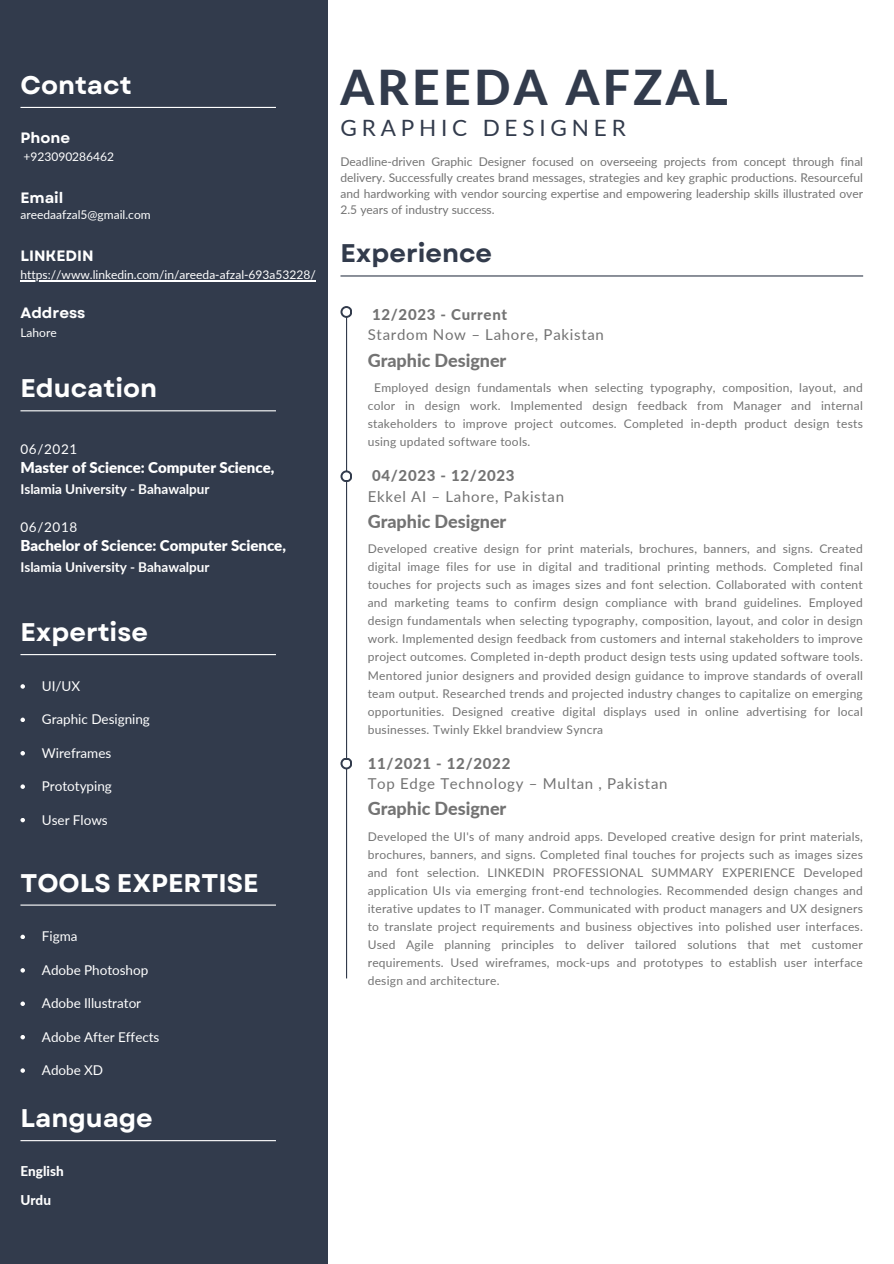
<style>
.page{position:relative;width:894px;height:1264px;background:#fff}
.page>*{position:absolute;margin:0;border:0;box-sizing:border-box;transform-origin:0 0}
.t1{font:800 48px "Lato";letter-spacing:.07em;color:#323b4c}
.t2{font:700 25.5px "Garet";color:#fff}
.t3{font:700 25.5px "Garet";color:#323b4c}
.t4{font:22.5px "Lato";letter-spacing:.215em;color:#323b4c}
.t5{font:800 18px "Lato";letter-spacing:-.005em;color:#737373}
.t6{font:15px "Lato";letter-spacing:.045em;color:#737373}
.t7{font:900 15px "Lato";letter-spacing:-.005em;color:#fff}
.t8{font:800 15px "Lato";letter-spacing:.045em;color:#737373}
.t9{font:700 15px "Garet";color:#fff}
.t10{font:13.5px "Lato";letter-spacing:-.005em;color:#fff}
.t11{font:700 13.5px "Lato";color:#fff}
.t12{font:800 13.5px "Lato";color:#fff}
.t13{font:12px/18px "Lato";letter-spacing:.02em;color:#737373;text-align:justify}
.t14{font:12px "Lato";color:#fff}
</style>
<div class="page">
<div style="left:0;top:0;width:327px;height:1263px;background:#323b4c"></div>
<hr style="left:20px;top:107px;width:256px;height:1px;background:#fff">
<hr style="left:20px;top:410px;width:256px;height:1px;background:#fff">
<hr style="left:340px;top:275px;width:522px;height:1px;background:#323b4c">
<hr style="left:20px;top:280px;width:296px;height:1px;background:#fff">
<hr style="left:346px;top:312px;width:1px;height:666px;background:#323b4c">
<svg style="left:340px;top:306px;width:12px;height:12px"></svg>
<div style="left:342px;top:308px;width:8px;height:8px;background:#fff;border-radius:50%"></div>
<svg style="left:340px;top:470px;width:12px;height:12px"></svg>
<div style="left:342px;top:472px;width:8px;height:8px;background:#fff;border-radius:50%"></div>
<svg style="left:340px;top:757px;width:12px;height:12px"></svg>
<div style="left:342px;top:759px;width:8px;height:8px;background:#fff;border-radius:50%"></div>
<svg style="left:20px;top:684px;width:5px;height:4px"></svg>
<svg style="left:20px;top:934px;width:5px;height:5px"></svg>
<svg style="left:20px;top:717px;width:5px;height:5px"></svg>
<svg style="left:20px;top:968px;width:5px;height:4px"></svg>
<svg style="left:20px;top:751px;width:5px;height:4px"></svg>
<svg style="left:20px;top:1001px;width:5px;height:5px"></svg>
<svg style="left:20px;top:784px;width:5px;height:5px"></svg>
<svg style="left:20px;top:1035px;width:5px;height:4px"></svg>
<svg style="left:20px;top:818px;width:5px;height:4px"></svg>
<svg style="left:20px;top:1068px;width:5px;height:4px"></svg>
<hr style="left:20px;top:654px;width:256px;height:1px;background:#fff">
<hr style="left:20px;top:904px;width:256px;height:1px;background:#fff">
<hr style="left:20px;top:1140px;width:256px;height:1px;background:#fff">
<h3 class="t2" style="left:20px;top:67px;width:113px">Contact</h3>
<p class="t9" style="left:20px;top:127px;width:51px">Phone</p>
<p class="t14" style="left:24px;top:149px;width:92px">+923090286462</p>
<h6 class="t9" style="left:20px;top:187px;width:44px">Email</h6>
<p class="t14" style="left:20px;top:207px;width:132px">areedaafzal5@gmail.com</p>
<p class="t9" style="left:20px;top:245px;width:75px">LINKEDIN</p>
<p class="t14" style="left:20px;top:267px;width:297px">https://www.linkedin.com/in/areeda-afzal-693a53228/</p>
<h3 class="t9" style="left:20px;top:302px;width:67px">Address</h3>
<p class="t14" style="left:20px;top:325px;width:38px">Lahore</p>
<p class="t2" style="left:20px;top:370px;width:138px">Education</p>
<p class="t10" style="left:20px;top:440px;width:58px">06/2021</p>
<h3 class="t7" style="left:20px;top:458px;width:255px">Master of Science: Computer Science,</h3>
<p class="t11" style="left:20px;top:480px;width:190px">Islamia University - Bahawalpur</p>
<h1 class="t10" style="left:20px;top:518px;width:58px">06/2018</h1>
<p class="t7" style="left:20px;top:536px;width:267px">Bachelor of Science: Computer Science,</p>
<p class="t11" style="left:20px;top:558px;width:190px">Islamia University - Bahawalpur</p>
<p class="t2" style="left:20px;top:613px;width:129px">Expertise</p>
<p class="t10" style="left:42px;top:677px;width:40px">UI/UX</p>
<h4 class="t10" style="left:42px;top:711px;width:109px">Graphic Designing</h4>
<p class="t10" style="left:42px;top:744px;width:71px">Wireframes</p>
<h3 class="t10" style="left:42px;top:777px;width:71px">Prototyping</h3>
<p class="t10" style="left:42px;top:811px;width:67px">User Flows</p>
<h5 class="t2" style="left:20px;top:864px;width:239px">TOOLS EXPERTISE</h5>
<h5 class="t10" style="left:42px;top:928px;width:37px">Figma</h5>
<p class="t10" style="left:42px;top:961px;width:108px">Adobe Photoshop</p>
<h5 class="t10" style="left:42px;top:994px;width:101px">Adobe Illustrator</h5>
<p class="t10" style="left:42px;top:1028px;width:119px">Adobe After Effects</p>
<p class="t10" style="left:42px;top:1061px;width:63px">Adobe XD</p>
<p class="t2" style="left:20px;top:1099px;width:134px">Language</p>
<p class="t12" style="left:20px;top:1162px;width:45px">English</p>
<p class="t12" style="left:20px;top:1191px;width:32px">Urdu</p>
<p class="t1" style="left:340px;top:58px;width:389px">AREEDA AFZAL</p>
<p class="t4" style="left:340px;top:113px;width:287px">GRAPHIC DESIGNER</p>
<p class="t13" style="left:340px;top:153px;width:524px;line-height:16px">Deadline-driven Graphic Designer focused on overseeing projects from concept through final delivery. Successfully creates brand messages, strategies and key graphic productions. Resourceful and hardworking with vendor sourcing expertise and empowering leadership skills illustrated over 2.5 years of industry success.</p>
<p class="t3" style="left:340px;top:235px;width:153px">Experience</p>
<p class="t8" style="left:372px;top:305px;width:137px">12/2023 - Current</p>
<p class="t6" style="left:367px;top:325px;width:238px">Stardom Now – Lahore, Pakistan</p>
<p class="t5" style="left:367px;top:349px;width:140px">Graphic Designer</p>
<p class="t13" style="left:367px;top:378px;width:496px;text-indent:7px">Employed design fundamentals when selecting typography, composition, layout, and color in design work. Implemented design feedback from Manager and internal stakeholders to improve project outcomes. Completed in-depth product design tests using updated software tools.</p>
<p class="t8" style="left:372px;top:466px;width:144px">04/2023 - 12/2023</p>
<p class="t6" style="left:367px;top:487px;width:198px">Ekkel AI – Lahore, Pakistan</p>
<p class="t5" style="left:367px;top:510px;width:140px">Graphic Designer</p>
<p class="t13" style="left:367px;top:540px;width:496px">Developed creative design for print materials, brochures, banners, and signs. Created digital image files for use in digital and traditional printing methods. Completed final touches for projects such as images sizes and font selection. Collaborated with content and marketing teams to confirm design compliance with brand guidelines. Employed design fundamentals when selecting typography, composition, layout, and color in design work. Implemented design feedback from customers and internal stakeholders to improve project outcomes. Completed in-depth product design tests using updated software tools.<br>Mentored junior designers and provided design guidance to improve standards of overall team output. Researched trends and projected industry changes to capitalize on emerging opportunities. Designed creative digital displays used in online advertising for local businesses. Twinly Ekkel brandview Syncra</p>
<h2 class="t8" style="left:367px;top:753px;width:144px">11/2021 - 12/2022</h2>
<p class="t6" style="left:367px;top:774px;width:301px">Top Edge Technology – Multan , Pakistan</p>
<p class="t5" style="left:367px;top:797px;width:140px">Graphic Designer</p>
<h3 class="t13" style="left:367px;top:827px;width:496px">Developed the UI's of many android apps. Developed creative design for print materials, brochures, banners, and signs. Completed final touches for projects such as images sizes and font selection. LINKEDIN PROFESSIONAL SUMMARY EXPERIENCE Developed application UIs via emerging front-end technologies. Recommended design changes and iterative updates to IT manager. Communicated with product managers and UX designers to translate project requirements and business objectives into polished user interfaces.<br>Used Agile planning principles to deliver tailored solutions that met customer requirements. Used wireframes, mock-ups and prototypes to establish user interface design and architecture.</h3>
</div>
